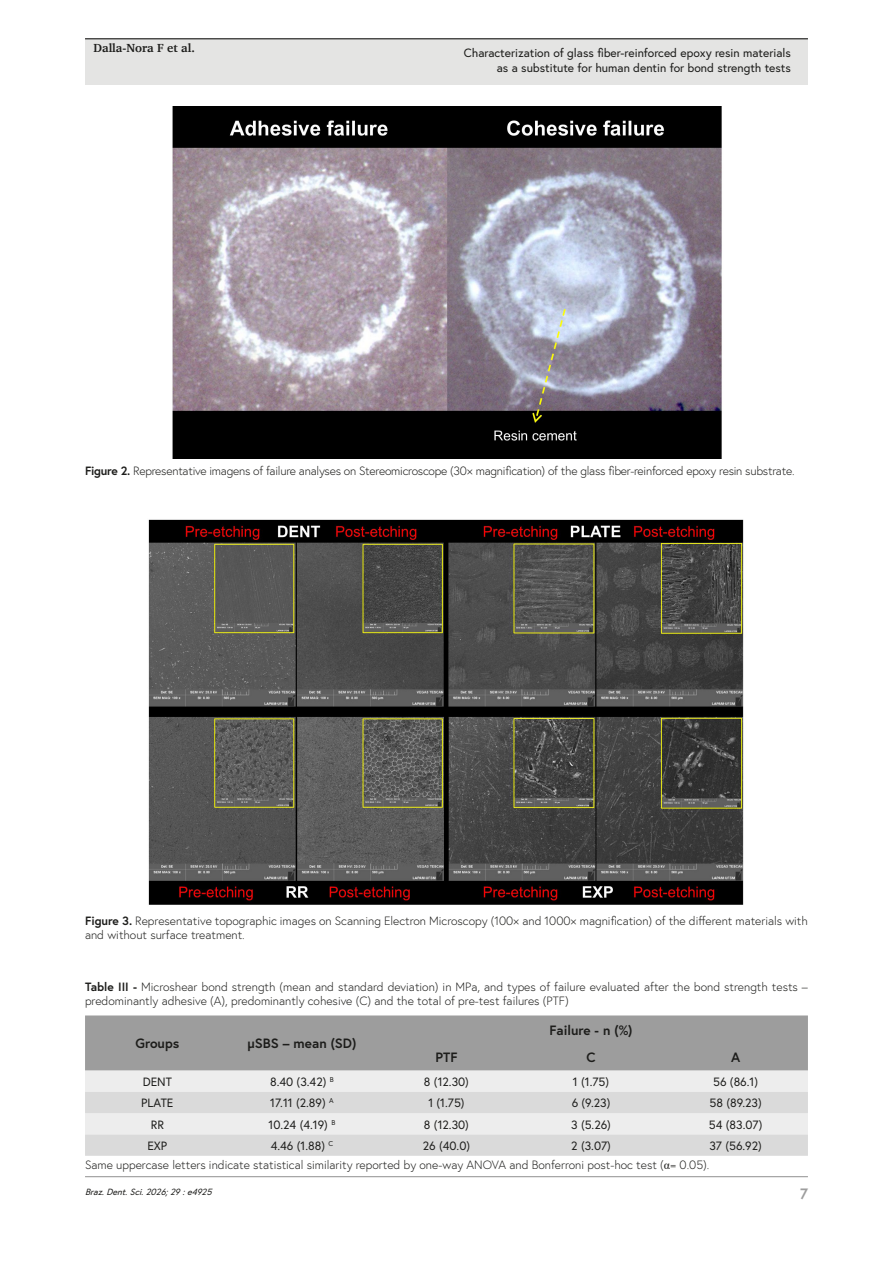
<style>
.page{position:relative;width:893px;height:1263px;background:#fff}
.page>*{position:absolute;margin:0;border:0;box-sizing:border-box;transform-origin:0 0}
.t1{font:700 15px "Europa";color:#9d9d9d}
.TableHead{font:700 13.5px "Europa";color:#1d1d1b}
.TableBody{font:12px/14.4px "Europa";color:#1d1d1b;text-align:right}
.TableTitle{font:300 12px/14.4px "Europa";color:#1d1d1b}
.FigureCaption{font:300 12px/14.4px "Europa";color:#1d1d1b}
.FigureCaption-2{font:300 12px "Europa";letter-spacing:-.02em;color:#1d1d1b}
.TableFootnote{font:300 12px "Europa";color:#1d1d1b}
.t2{font:700 12px "Charter";color:#1d1d1b}
.t3{font:italic 9px "Europa";color:#1d1d1b}
.s1{font-weight:700}
.s2{font-family:"Times New Roman";font-weight:400}
</style>
<div class="page">
<div style="left:85px;top:39px;width:723px;height:46px;background:#e4e4e3"></div>
<hr style="left:85px;top:38px;width:723px;height:1px;background:#1d1d1b">
<hr style="left:85px;top:1176px;width:723px;height:1px;background:#9d9d9d">
<img style="left:172px;top:106px;width:550px;height:352px">
<img style="left:148px;top:519px;width:596px;height:386px">
<div style="left:85px;top:1015px;width:723px;height:55px;background:#9d9d9d"></div>
<div style="left:85px;top:1070px;width:723px;height:22px;background:#ededed"></div>
<svg style="left:85px;top:1092px;width:723px;height:64px;background:#e0e0e0"></svg>
<p class="t2" style="left:94px;top:41px;width:103px">Dalla-Nora F et al.</p>
<p class="TableBody" style="left:464px;top:46px;width:328px">Characterization of glass fiber-reinforced epoxy resin materials as a substitute for human dentin for bond strength tests</p>
<p class="FigureCaption-2" style="left:85px;top:464px;width:711px"><span class="s1">Figure 2.</span> Representative imagens of failure analyses on Stereomicroscope (30× magnification) of the glass fiber-reinforced epoxy resin substrate.</p>
<p class="FigureCaption" style="left:85px;top:913px;width:724px"><span class="s1">Figure 3.</span> Representative topographic images on Scanning Electron Microscopy (100× and 1000× magnification) of the different materials with and without surface treatment.</p>
<p class="TableTitle" style="left:85px;top:979px;width:724px"><span class="s1">Table III -</span> Microshear bond strength (mean and standard deviation) in MPa, and types of failure evaluated after the bond strength tests – predominantly adhesive (A), predominantly cohesive (C) and the total of pre-test failures (PTF)</p>
<p class="TableHead" style="left:135px;top:1034px;width:45px">Groups</p>
<p class="TableHead" style="left:247px;top:1034px;width:110px">µSBS – mean (SD)</p>
<p class="TableHead" style="left:550px;top:1020px;width:84px">Failure - n (%)</p>
<p class="TableHead" style="left:435px;top:1048px;width:23px">PTF</p>
<p class="TableHead" style="left:586px;top:1048px;width:11px">C</p>
<p class="TableHead" style="left:731px;top:1048px;width:11px">A</p>
<p class="TableBody" style="left:143px;top:1074px;width:31px">DENT</p>
<p class="TableBody" style="left:270px;top:1074px;width:65px">8.40 (3.42) <sup>B</sup></p>
<p class="TableBody" style="left:424px;top:1074px;width:47px">8 (12.30)</p>
<p class="TableBody" style="left:573px;top:1074px;width:38px">1 (1.75)</p>
<p class="TableBody" style="left:713px;top:1074px;width:46px">56 (86.1)</p>
<p class="TableBody" style="left:141px;top:1096px;width:34px">PLATE</p>
<p class="TableBody" style="left:270px;top:1096px;width:65px">17.11 (2.89) <sup>A</sup></p>
<p class="TableBody" style="left:428px;top:1096px;width:38px">1 (1.75)</p>
<p class="TableBody" style="left:572px;top:1096px;width:40px">6 (9.23)</p>
<p class="TableBody" style="left:709px;top:1096px;width:54px">58 (89.23)</p>
<p class="TableBody" style="left:151px;top:1117px;width:15px">RR</p>
<p class="TableBody" style="left:269px;top:1117px;width:68px">10.24 (4.19) <sup>B</sup></p>
<p class="TableBody" style="left:424px;top:1117px;width:47px">8 (12.30)</p>
<p class="TableBody" style="left:571px;top:1117px;width:41px">3 (5.26)</p>
<p class="TableBody" style="left:709px;top:1117px;width:55px">54 (83.07)</p>
<p class="TableBody" style="left:147px;top:1138px;width:21px">EXP</p>
<p class="TableBody" style="left:271px;top:1138px;width:64px">4.46 (1.88) <sup>C</sup></p>
<p class="TableBody" style="left:423px;top:1138px;width:49px">26 (40.0)</p>
<p class="TableBody" style="left:571px;top:1138px;width:41px">2 (3.07)</p>
<p class="TableBody" style="left:709px;top:1138px;width:54px">37 (56.92)</p>
<p class="TableFootnote" style="left:85px;top:1158px;width:626px">Same uppercase letters indicate statistical similarity reported by one-way ANOVA and Bonferroni post-hoc test (<span class="s2">α</span>= 0.05).</p>
<p class="t3" style="left:85px;top:1185px;width:131px">Braz.Dent.Sci.2026;29:e4925</p>
<p class="t1" style="left:800px;top:1184px;width:9px">7</p>
</div>
